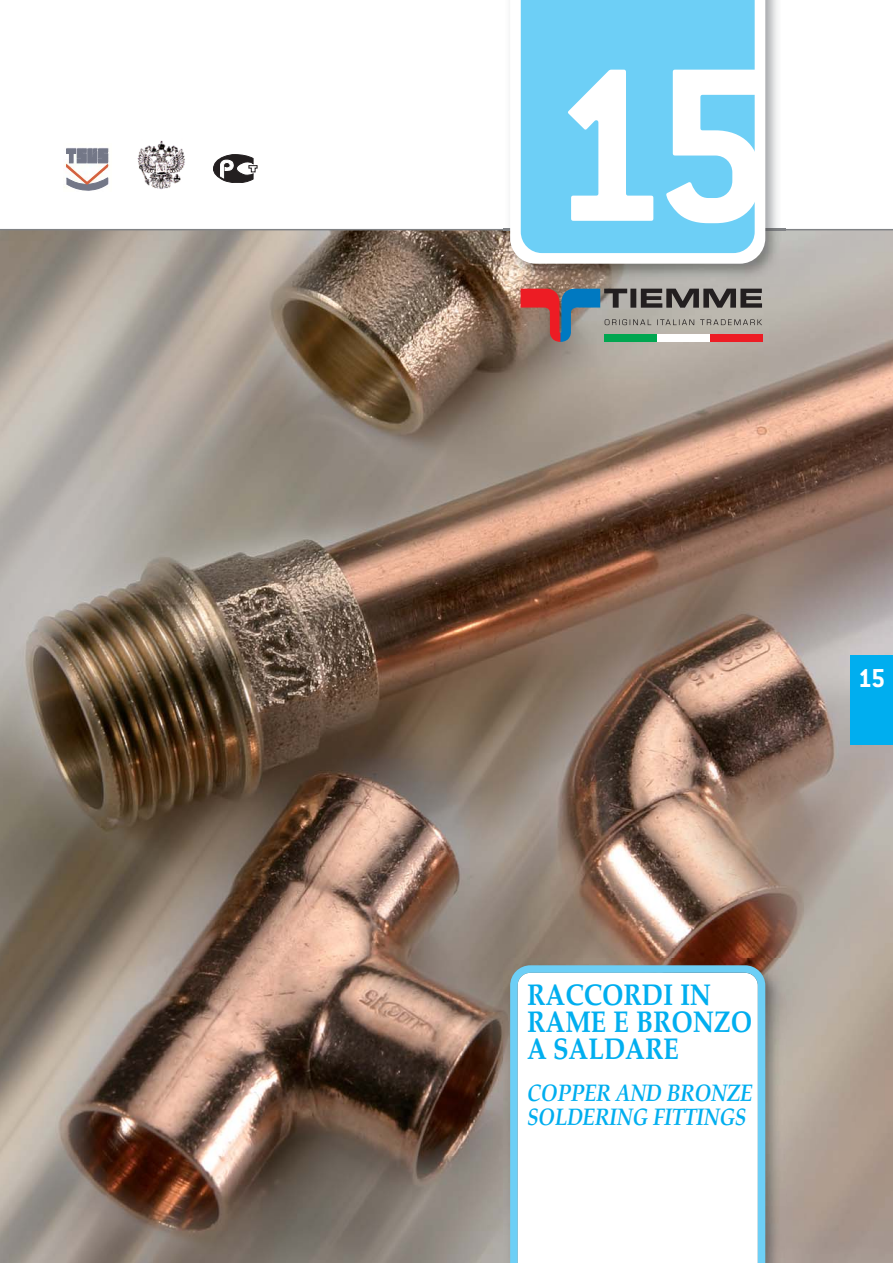
<style>
.page{position:relative;width:893px;height:1263px;background:#fff}
.page>*{position:absolute;margin:0;border:0;box-sizing:border-box;transform-origin:0 0}
.t1{font:700 240px "Conduit ITC";color:#fff}
.t2{font:700 30px/27px "Palatino";color:#00aeef;scale:.85 1}
.t3{font:700 28.5px "Conduit ITC";color:#fff}
.t4{font:italic 700 24px/24px "Palatino";letter-spacing:-.015em;color:#00aeef;scale:.85 1}
</style>
<div class="page">
<img style="left:0;top:230px;width:892px;height:1033px">
<hr style="left:0;top:229px;width:892px;height:1px;background:#808285">
<svg style="left:604px;top:289px;width:158px;height:19px;background:#63605d"></svg>
<svg style="left:560px;top:289px;width:40px;height:53px;background:#568ba8"></svg>
<svg style="left:520px;top:289px;width:40px;height:53px;background:#bc4d49"></svg>
<svg style="left:605px;top:319px;width:157px;height:6px"></svg>
<div style="left:604px;top:334px;width:53px;height:8px;background:#00a650"></div>
<div style="left:657px;top:334px;width:53px;height:8px;background:#fff"></div>
<div style="left:710px;top:334px;width:52px;height:8px;background:#ed1c24"></div>
<img style="left:64px;top:148px;width:46px;height:40px">
<svg style="left:66px;top:149px;width:41px;height:42px"></svg>
<svg style="left:213px;top:154px;width:44px;height:29px"></svg>
<img style="left:503px;top:959px;width:282px;height:304px">
<svg style="left:510px;top:965px;width:255px;height:298px"></svg>
<img style="left:137px;top:140px;width:48px;height:50px">
<div style="left:850px;top:655px;width:42px;height:89px;background:#00aeef"></div>
<img style="left:503px;top:0;width:282px;height:283px">
<img style="left:503px;top:229px;width:282px;height:1px">
<svg style="left:510px;top:0;width:255px;height:264px"></svg>
<div style="left:521px;top:0;width:234px;height:253px;background:#6dcff6"></div>
<h1 class="t1" style="left:547px;top:6px;width:227px">15</h1>
<p class="t3" style="left:858px;top:661px;width:29px">15</p>
<p class="t2" style="left:527px;top:985px;width:266px">RACCORDI IN<br>RAME E BRONZO<br>A SALDARE</p>
<p class="t4" style="left:527px;top:1084px;width:267px">COPPER AND BRONZE<br>SOLDERING FITTINGS</p>
</div>
